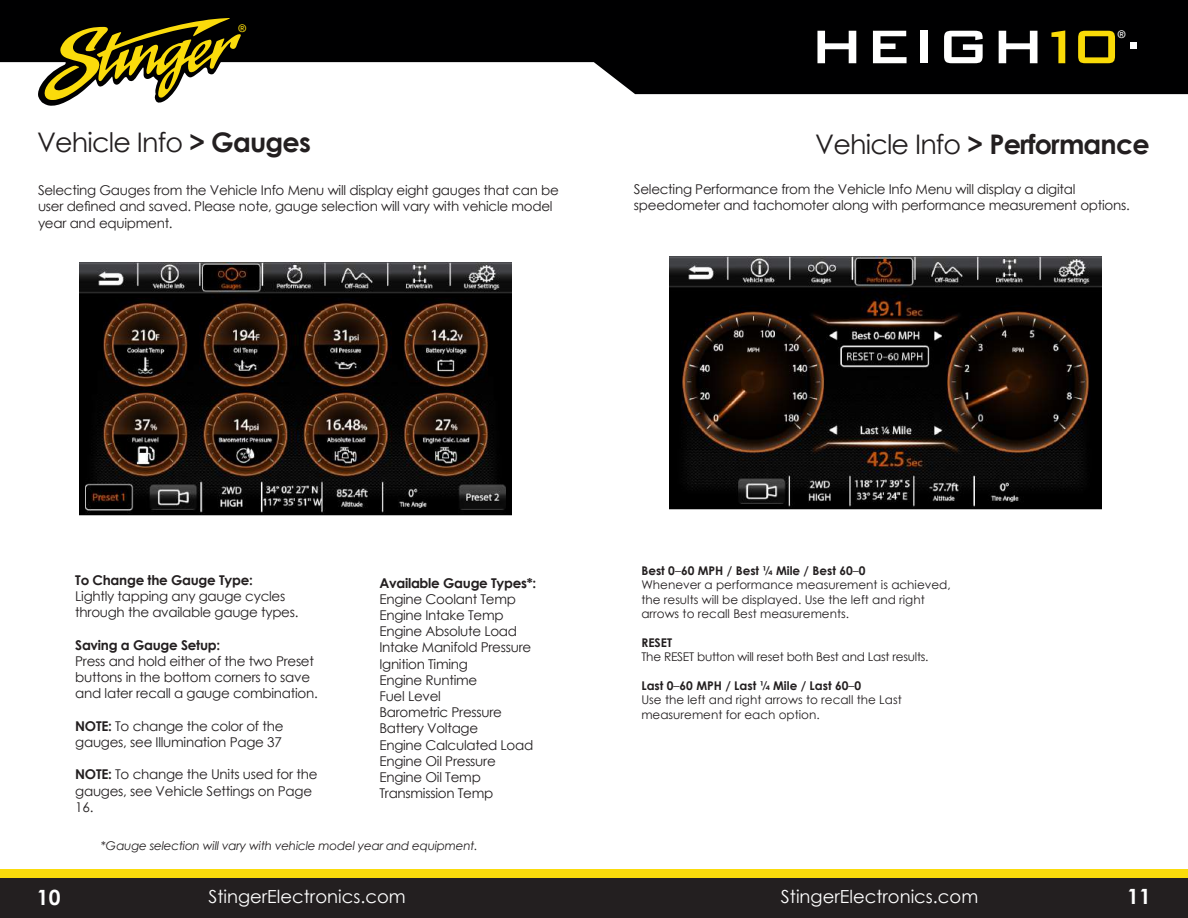
<style>
.page{position:relative;width:1188px;height:918px;background:#fff}
.page>*{position:absolute;margin:0;border:0;box-sizing:border-box;transform-origin:0 0}
.t1{font:700 27px "Century Gothic";letter-spacing:-.03em;color:#231f20}
.t2{font:27px "Century Gothic";letter-spacing:-.03em;color:#231f20}
.t3{font:700 21px "Century Gothic";color:#fff}
.t4{font:18px "Century Gothic";color:#fff}
.t5{font:13.5px/16.2px "Century Gothic";letter-spacing:-.02em;color:#231f20}
.t6{font:700 13.5px "Century Gothic";letter-spacing:-.02em;color:#231f20}
.t7{font:12px/14.4px "Century Gothic";color:#231f20}
.t8{font:italic 12px "Century Gothic";letter-spacing:-.02em;color:#231f20}
.t9{font:12px "Century Gothic";letter-spacing:-.02em;color:#231f20}
.t10{font:700 12px "Century Gothic";color:#231f20}
.t11{font:500 10.5px "Helvetica Neue";color:#fadb0b}
.t12{font:500 10.5px "Helvetica Neue";color:#fff}
.s1{font-weight:700}
.s2{font-weight:400}
</style>
<div class="page">
<svg style="left:0;top:0;width:1188px;height:94px;background:#252526"></svg>
<svg style="left:38px;top:14px;width:208px;height:92px"></svg>
<svg style="left:817px;top:31px;width:39px;height:32px"></svg>
<svg style="left:873px;top:31px;width:34px;height:32px"></svg>
<div style="left:921px;top:31px;width:7px;height:32px;background:#fff"></div>
<svg style="left:944px;top:31px;width:39px;height:32px"></svg>
<svg style="left:999px;top:31px;width:38px;height:32px"></svg>
<svg style="left:1051px;top:30px;width:14px;height:33px"></svg>
<svg style="left:1078px;top:31px;width:37px;height:32px"></svg>
<div style="left:1130px;top:42px;width:6px;height:7px;background:#fff"></div>
<div style="left:0;top:875px;width:1188px;height:43px;background:#231f20"></div>
<div style="left:0;top:870px;width:1188px;height:8px;background:#fadb0b"></div>
<img style="left:80px;top:262px;width:432px;height:254px">
<img style="left:669px;top:257px;width:432px;height:253px">
<p class="t11" style="left:238px;top:20px;width:10px">®</p>
<h1 class="t2" style="left:37px;top:123px;width:275px">Vehicle Info <span class="s1">&gt; Gauges</span></h1>
<p class="t5" style="left:38px;top:182px;width:523px">Selecting Gauges from the Vehicle Info Menu will display eight gauges that can be user defined and saved. Please note, gauge selection will vary with vehicle model year and equipment.</p>
<p class="t12" style="left:1118px;top:26px;width:10px">®</p>
<h1 class="t1" style="left:815px;top:124px;width:336px"><span class="s2">Vehicle Info</span> &gt; Performance</h1>
<p class="t5" style="left:634px;top:181px;width:497px">Selecting Performance from the Vehicle Info Menu will display a digital speedometer and tachomoter along with performance measurement options.</p>
<p class="t6" style="left:75px;top:570px;width:179px">To Change the Gauge Type:</p>
<p class="t5" style="left:75px;top:588px;width:225px">Lightly tapping any gauge cycles through the available gauge types.</p>
<p class="t6" style="left:75px;top:635px;width:146px">Saving a Gauge Setup:</p>
<p class="t5" style="left:75px;top:653px;width:244px">Press and hold either of the two Preset buttons in the bottom corners to save and later recall a gauge combination.</p>
<p class="t5" style="left:75px;top:718px;width:210px"><span class="s1">NOTE:</span> To change the color of the gauges, see Illumination Page 37</p>
<p class="t5" style="left:75px;top:766px;width:244px"><span class="s1">NOTE:</span> To change the Units used for the gauges, see Vehicle Settings on Page<br>16.</p>
<p class="t6" style="left:379px;top:573px;width:158px">Available Gauge Types*:</p>
<p class="t5" style="left:379px;top:591px;width:155px">Engine Coolant Temp<br>Engine Intake Temp<br>Engine Absolute Load<br>Intake Manifold Pressure<br>Ignition Timing<br>Engine Runtime<br>Fuel Level<br>Barometric Pressure<br>Battery Voltage<br>Engine Calculated Load<br>Engine Oil Pressure<br>Engine Oil Temp<br>Transmission Temp</p>
<p class="t8" style="left:101px;top:837px;width:378px">*Gauge selection will vary with vehicle model year and equipment.</p>
<p class="t7" style="left:641px;top:563px;width:311px"><span class="s1">Best 0</span>–<span class="s1">60 MPH / Best ¼ Mile / Best 60</span>–<span class="s1">0<br></span>Whenever a performance measurement is achieved, the results will be displayed. Use the left and right arrows to recall Best measurements.</p>
<p class="t10" style="left:641px;top:633px;width:32px">RESET</p>
<p class="t9" style="left:641px;top:648px;width:289px">The RESET button will reset both Best and Last results.</p>
<p class="t7" style="left:641px;top:678px;width:262px"><span class="s1">Last 0</span>–<span class="s1">60 MPH / Last ¼ Mile / Last 60</span>–<span class="s1">0<br></span>Use the left and right arrows to recall the Last measurement for each option.</p>
<h2 class="t3" style="left:37px;top:882px;width:25px">10</h2>
<h3 class="t4" style="left:208px;top:884px;width:199px">StingerElectronics.com</h3>
<h3 class="t4" style="left:781px;top:884px;width:199px">StingerElectronics.com</h3>
<h2 class="t3" style="left:1127px;top:881px;width:25px">11</h2>
</div>
